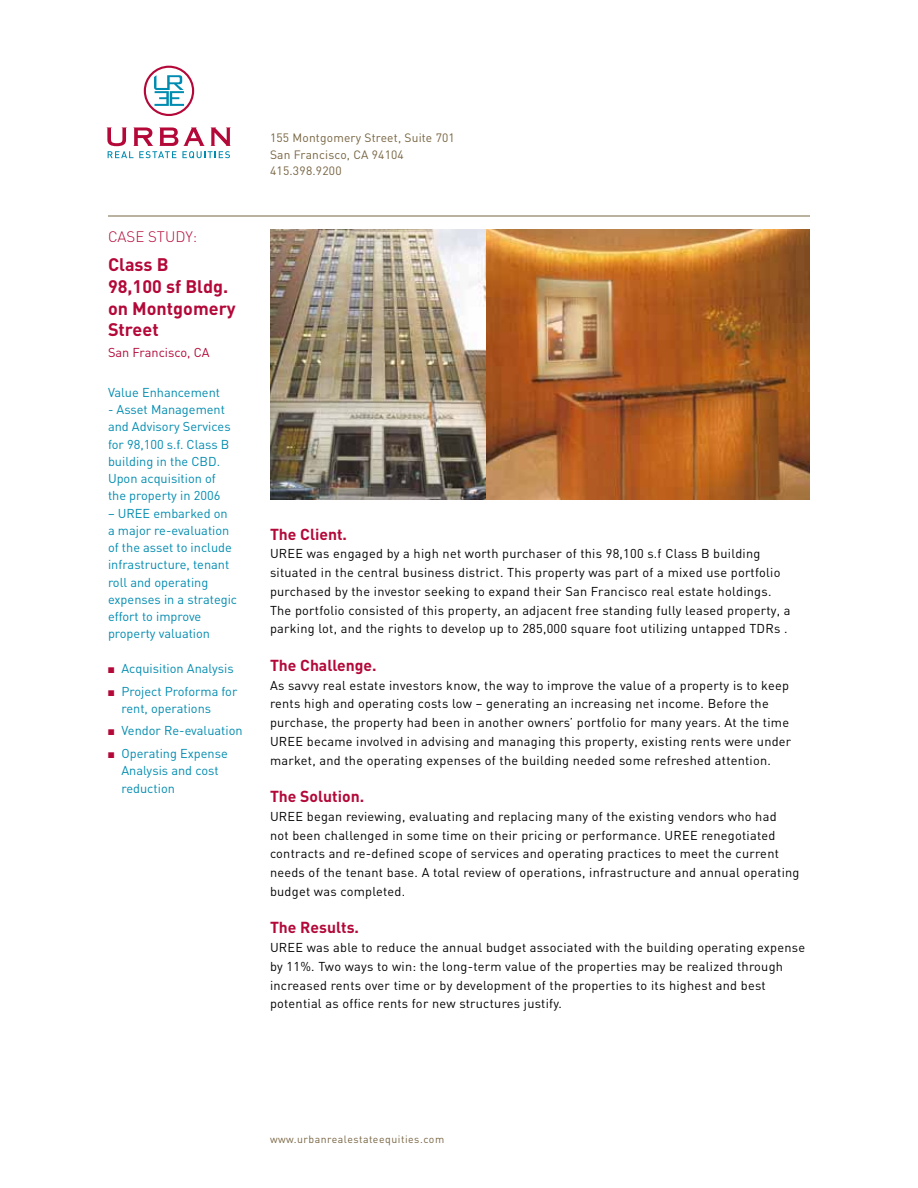
<style>
.page{position:relative;width:918px;height:1188px;background:#fff}
.page>*{position:absolute;margin:0;border:0;box-sizing:border-box;transform-origin:0 0}
.t1{font:700 18px/21.6px "DIN";color:#b30838}
.t2{font:700 15.75px "DIN";color:#b30838}
.t3{font:300 15px "DIN";color:#b30838}
.t4{font:12.75px/18.8px "DIN";letter-spacing:.02em;color:#000}
.t5{font:12.75px/17.2px "DIN";color:#008bb0}
.t6{font:12.75px "DIN";color:#b30838}
.t7{font:12px/16.5px "DIN";letter-spacing:.015em;color:#776441}
.t8{font:10.5px "DIN";letter-spacing:.05em;color:#776441}
.s1{color:#b30838}
</style>
<div class="page">
<div style="left:144px;top:66px;width:50px;height:50px;border:2px solid #b30838;border-radius:50%"></div>
<svg style="left:154px;top:75px;width:30px;height:31px"></svg>
<svg style="left:107px;top:127px;width:124px;height:31px"></svg>
<hr style="left:108px;top:216px;width:702px;height:1px;background:#776441">
<img style="left:270px;top:230px;width:540px;height:269px">
<p class="t3" style="left:108px;top:227px;width:91px">CASE STUDY:</p>
<h1 class="t1" style="left:108px;top:253px;width:129px">Class B<br>98,100 sf Bldg. on Montgomery<br>Street</h1>
<p class="t6" style="left:108px;top:344px;width:103px">San Francisco, CA</p>
<p class="t5" style="left:108px;top:383px;width:114px">Value Enhancement</p>
<p class="t5" style="left:108px;top:401px;width:124px">- Asset Management and Advisory Services for 98,100 s.f. Class B building in the CBD.<br>Upon acquisition of the property in 2006</p>
<p class="t5" style="left:108px;top:504px;width:131px">– UREE embarked on a major re-evaluation of the asset to include infrastructure, tenant roll and operating expenses in a strategic effort to improve property valuation</p>
<p class="t5" style="left:108px;top:659px;width:127px"><span class="s1">■</span> Acquisition Analysis</p>
<p class="t5" style="left:121px;top:682px;width:117px;text-indent:-13px"><span class="s1">■</span> Project Proforma for rent, operations</p>
<p class="t5" style="left:108px;top:722px;width:136px"><span class="s1">■</span> Vendor Re-evaluation</p>
<p class="t5" style="left:121px;top:745px;width:108px;text-indent:-13px"><span class="s1">■</span> Operating Expense<br>Analysis and cost reduction</p>
<p class="t7" style="left:270px;top:129px;width:186px">155 Montgomery Street, Suite 701<br>San Francisco, CA 94104<br>415.398.9200</p>
<p class="t2" style="left:270px;top:524px;width:79px">The Client.</p>
<p class="t4" style="left:270px;top:544px;width:522px">UREE was engaged by a high net worth purchaser of this 98,100 s.f Class B building situated in the central business district. This property was part of a mixed use portfolio purchased by the investor seeking to expand their San Francisco real estate holdings.<br>The portfolio consisted of this property, an adjacent free standing fully leased property, a parking lot, and the rights to develop up to 285,000 square foot utilizing untapped TDRs .</p>
<p class="t2" style="left:270px;top:655px;width:108px">The Challenge.</p>
<p class="t4" style="left:270px;top:675px;width:523px">As savvy real estate investors know, the way to improve the value of a property is to keep rents high and operating costs low – generating an increasing net income. Before the purchase, the property had been in another owners’ portfolio for many years. At the time UREE became involved in advising and managing this property, existing rents were under market, and the operating expenses of the building needed some refreshed attention.</p>
<p class="t2" style="left:270px;top:786px;width:96px">The Solution.</p>
<p class="t4" style="left:270px;top:807px;width:531px">UREE began reviewing, evaluating and replacing many of the existing vendors who had<br>not been challenged in some time on their pricing or performance. UREE renegotiated contracts and re-defined scope of services and operating practices to meet the current needs of the tenant base. A total review of operations, infrastructure and annual operating budget was completed.</p>
<p class="t2" style="left:270px;top:917px;width:91px">The Results.</p>
<p class="t4" style="left:270px;top:938px;width:537px">UREE was able to reduce the annual budget associated with the building operating expense by 11%. Two ways to win: the long-term value of the properties may be realized through increased rents over time or by development of the properties to its highest and best potential as office rents for new structures justify.</p>
<p class="t8" style="left:270px;top:1132px;width:176px">www.urbanrealestateequities.com</p>
</div>
